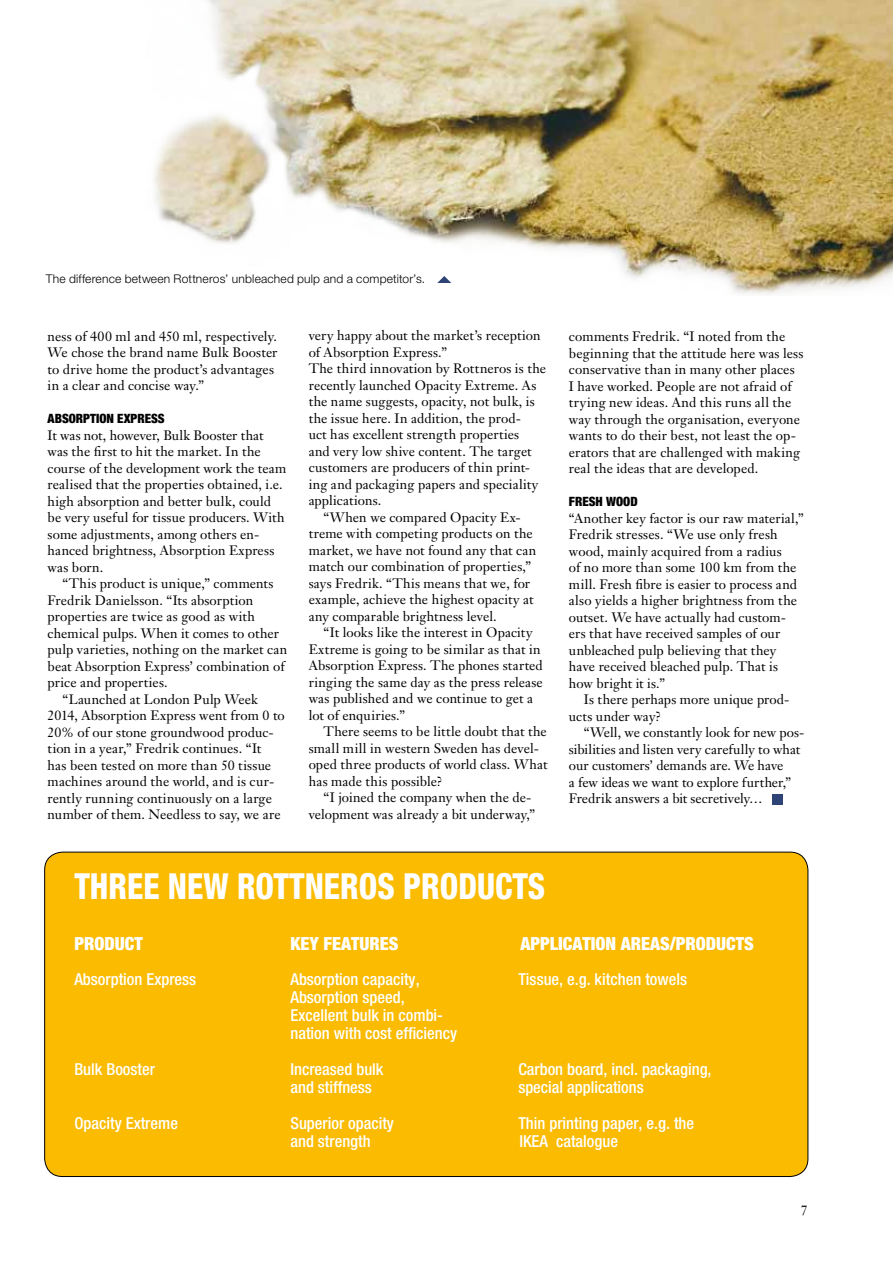
<style>
.page{position:relative;width:893px;height:1263px;background:#fff}
.page>*{position:absolute;margin:0;border:0;box-sizing:border-box;transform-origin:0 0}
.t1{font:800 condensed 36px "Helvetica Neue LT Std";color:#fff;scale:.9 1}
.t2{font:900 condensed 18px "Helvetica Neue";color:#fff}
.t3{font:500 condensed 16.5px/18px "Helvetica Neue LT Std";color:#fff}
.t4{font:13.5px/16.5px "Janson Text";letter-spacing:.005em;color:#000}
.t5{font:13.5px/16.5px "Janson Text LT Std";letter-spacing:.01em;color:#000}
.t6{font:900 condensed 12.75px "Helvetica Neue";color:#000}
.t7{font:300 12px "Helvetica Neue LT Std";letter-spacing:.015em;color:#000}
</style>
<div class="page">
<div style="left:45px;top:852px;width:763px;height:324px;background:#fabb00;border-radius:18px"></div>
<div style="left:772px;top:794px;width:11px;height:11px;background:#2e4476"></div>
<img style="left:154px;top:0;width:739px;height:295px">
<svg style="left:437px;top:276px;width:15px;height:8px"></svg>
<div style="left:435px;top:284px;width:19px;height:9px;background:#fff"></div>
<p class="t7" style="left:46px;top:272px;width:381px">The difference between Rottneros’ unbleached pulp and a competitor’s.</p>
<p class="t5" style="left:48px;top:328px;width:231px">ness of 400 ml and 450 ml, respectively.<br>We chose the brand name Bulk Booster to drive home the product’s advantages in a clear and concise way.”</p>
<p class="t6" style="left:48px;top:411px;width:9px">ABSO</p>
<p class="t6" style="left:76px;top:411px;width:83px">RPTION EXPRESS</p>
<p class="t5" style="left:48px;top:427px;width:240px">It was not, however, Bulk Booster that was the first to hit the market. In the course of the development work the team realised that the properties obtained, i.e. high absorption and better bulk, could be very useful for tissue producers. With some adjustments, among others en&shy;hanced brightness, Absorption Express was born.</p>
<p class="t4" style="left:62px;top:575px;width:212px">“This product is unique,” comments</p>
<p class="t4" style="left:48px;top:592px;width:207px">Fredrik Danielsson. “Its absorption</p>
<p class="t4" style="left:48px;top:608px;width:209px">properties are twice as good as with</p>
<p class="t4" style="left:48px;top:625px;width:233px">chemical pulps. When it comes to other</p>
<p class="t4" style="left:48px;top:641px;width:241px">pulp varieties, nothing on the market can</p>
<p class="t4" style="left:48px;top:658px;width:238px">beat Absorption Express’ combination of</p>
<p class="t4" style="left:48px;top:674px;width:122px">price and properties.</p>
<p class="t4" style="left:62px;top:691px;width:197px">“Launched at London Pulp Week</p>
<p class="t4" style="left:48px;top:707px;width:239px">2014, Absorption Express went from 0 to</p>
<p class="t4" style="left:48px;top:724px;width:228px">20% of our stone groundwood produc-</p>
<p class="t4" style="left:48px;top:740px;width:215px">tion in a year,” Fredrik continues. “It</p>
<p class="t4" style="left:48px;top:757px;width:225px">has been tested on more than 50 tissue</p>
<p class="t4" style="left:48px;top:773px;width:228px">machines around the world, and is cur-</p>
<p class="t4" style="left:48px;top:790px;width:226px">rently running continuously on a large</p>
<p class="t4" style="left:48px;top:806px;width:234px">number of them. Needless to say, we are</p>
<p class="t4" style="left:309px;top:327px;width:233px">very happy about the market’s reception of Absorption Express.”</p>
<p class="t5" style="left:309px;top:360px;width:239px">The third innovation by Rottneros is the recently launched Opacity Extreme. As the name suggests, opacity, not bulk, is the issue here. In addition, the prod-<br>uct has excellent strength properties<br>and very low shive content. The target customers are producers of thin print&shy;ing and packaging papers and speciality applications.</p>
<p class="t4" style="left:309px;top:509px;width:229px;text-indent:15px">“When we compared Opacity Ex&shy;treme with competing products on the market, we have not found any that can match our combination of properties,” says Fredrik. “This means that we, for example, achieve the highest opacity at any comparable brightness level.</p>
<p class="t4" style="left:309px;top:624px;width:236px;text-indent:15px">“It looks like the interest in Opacity Extreme is going to be similar as that in Absorption Express. The phones started ringing the same day as the press release was published and we continue to get a lot of enquiries.”</p>
<p class="t4" style="left:309px;top:723px;width:240px;text-indent:15px">There seems to be little doubt that the small mill in western Sweden has devel&shy;oped three products of world class. What has made this possible?</p>
<p class="t4" style="left:309px;top:789px;width:228px;text-align:right">“I joined the company when the de&shy;velopment was already a bit underway,”</p>
<p class="t4" style="left:569px;top:328px;width:236px">comments Fredrik. “I noted from the beginning that the attitude here was less conservative than in many other places<br>I have worked. People are not afraid of trying new ideas. And this runs all the way through the organisation, everyone wants to do their best, not least the op&shy;erators that are challenged with making real the ideas that are developed.</p>
<p class="t6" style="left:569px;top:494px;width:70px">FRESH WOOD</p>
<p class="t5" style="left:569px;top:510px;width:236px">“Another key factor is our raw material,” Fredrik stresses. “We use only fresh wood, mainly acquired from a radius<br>of no more than some 100 km from the mill. Fresh fibre is easier to process and also yields a higher brightness from the outset. We have actually had custom&shy;ers that have received samples of our unbleached pulp believing that they have received bleached pulp. That is how bright it is.”</p>
<p class="t4" style="left:569px;top:691px;width:222px;text-indent:15px">Is there perhaps more unique prod&shy;ucts under way?</p>
<p class="t4" style="left:569px;top:724px;width:237px;text-indent:15px">“Well, we constantly look for new pos&shy;sibilities and listen very carefully to what our customers’ demands are. We have<br>a few ideas we want to explore further,” Fredrik answers a bit secretively…</p>
<h1 class="t1" style="left:74px;top:864px;width:37px">THREE</h1>
<h1 class="t1" style="left:168px;top:864px;width:23px">NEW</h1>
<h1 class="t1" style="left:237px;top:864px;width:41px">ROTTNEROS</h1>
<h1 class="t1" style="left:403px;top:864px;width:21px">PRODUCTS</h1>
<h2 class="t2" style="left:74px;top:933px;width:68px">PRODUCTK</h2>
<h2 class="t2" style="left:300px;top:933px;width:111px">EY FEATU RES</h2>
<h2 class="t2" style="left:520px;top:933px;width:11px">APPL</h2>
<h2 class="t2" style="left:558px;top:933px;width:169px">ICATION AREAS/PRODUCTS</h2>
<p class="t3" style="left:74px;top:970px;width:123px">Absorption Express</p>
<p class="t3" style="left:290px;top:970px;width:131px">Absorption capacity,</p>
<p class="t3" style="left:518px;top:970px;width:170px">Tissue, e.g. kitchen towels</p>
<p class="t3" style="left:290px;top:988px;width:168px">Absorption speed,<br>Excellent bulk in combi&shy;nation with cost efficiency</p>
<p class="t3" style="left:74px;top:1060px;width:82px">Bulk Booster</p>
<p class="t3" style="left:290px;top:1060px;width:95px">Increased bulk</p>
<p class="t3" style="left:518px;top:1060px;width:195px">Carbon board, incl. packaging,</p>
<p class="t3" style="left:290px;top:1078px;width:83px">and stiffness</p>
<p class="t3" style="left:518px;top:1078px;width:127px">special applications</p>
<p class="t3" style="left:74px;top:1114px;width:105px">Opacity Extreme</p>
<p class="t3" style="left:290px;top:1114px;width:105px">Superior opacity</p>
<p class="t3" style="left:518px;top:1114px;width:177px">Thin printing paper, e.g. the</p>
<p class="t3" style="left:290px;top:1132px;width:82px">and strength</p>
<p class="t3" style="left:519px;top:1132px;width:100px">IKEA catalogue</p>
<p class="t5" style="left:801px;top:1202px;width:9px">7</p>
</div>
